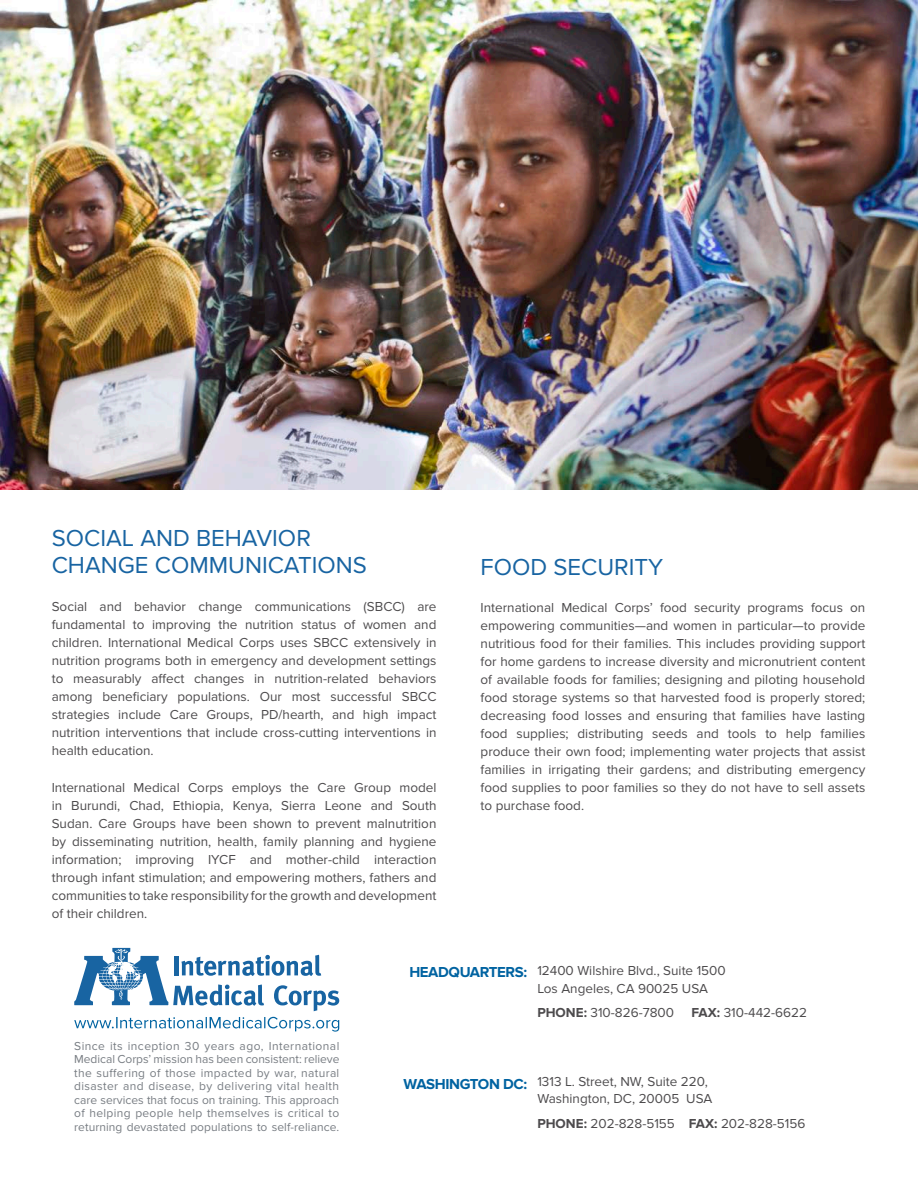
<style>
.page{position:relative;width:918px;height:1188px;background:#fff}
.page>*{position:absolute;margin:0;border:0;box-sizing:border-box;transform-origin:0 0}
.Topic_heading{font:24px/27px "Proxima Nova";color:#1864a2}
.t1{font:700 15px "Proxima Nova";letter-spacing:-.025em;color:#0063a1}
.Topic_heading-2{font:13.5px/18px "Proxima Nova";color:#4d4b4d;text-align:justify}
.t2{font:12px/13.5px "Proxima Nova";letter-spacing:.005em;color:#787d83;text-align:justify}
.s1{font-weight:700}
</style>
<div class="page">
<img style="left:0;top:0;width:918px;height:490px">
<svg style="left:74px;top:1017px;width:265px;height:15px"></svg>
<svg style="left:74px;top:948px;width:265px;height:63px"></svg>
<p class="Topic_heading" style="left:52px;top:525px;width:317px">SOCIAL AND BEHAVIOR<br>CHANGE COMMUNICATIONS</p>
<p class="Topic_heading-2" style="left:52px;top:598px;width:386px">Social and behavior change communications (SBCC) are fundamental to improving the nutrition status of women and children. International Medical Corps uses SBCC extensively in nutrition programs both in emergency and development settings to measurably affect changes in nutrition-related behaviors among beneficiary populations. Our most successful SBCC strategies include Care Groups, PD/hearth, and high impact nutrition interventions that include cross-cutting interventions in health education.</p>
<p class="Topic_heading-2" style="left:52px;top:779px;width:386px">International Medical Corps employs the Care Group model in Burundi, Chad, Ethiopia, Kenya, Sierra Leone and South Sudan. Care Groups have been shown to prevent malnutrition by disseminating nutrition, health, family planning and hygiene information; improving IYCF and mother-child interaction through infant stimulation; and empowering mothers, fathers and communities to take responsibility for the growth and development of their children.</p>
<p class="Topic_heading" style="left:481px;top:554px;width:184px">FOOD SECURITY</p>
<p class="Topic_heading-2" style="left:481px;top:599px;width:386px">International Medical Corps’ food security programs focus on empowering communities—and women in particular—to provide nutritious food for their families. This includes providing support for home gardens to increase diversity and micronutrient content of available foods for families; designing and piloting household food storage systems so that harvested food is properly stored; decreasing food losses and ensuring that families have lasting food supplies; distributing seeds and tools to help families produce their own food; implementing water projects that assist families in irrigating their gardens; and distributing emergency food supplies to poor families so they do not have to sell assets to purchase food.</p>
<p class="t2" style="left:74px;top:1039px;width:267px">Since its inception 30 years ago, International Medical Corps’ mission has been consistent: relieve the suffering of those impacted by war, natural disaster and disease, by delivering vital health care services that focus on training. This approach of helping people help themselves is critical to returning devastated populations to self-reliance.</p>
<p class="t1" style="left:409px;top:963px;width:119px">HEADQUARTERS:</p>
<p class="Topic_heading-2" style="left:537px;top:962px;width:190px">12400 Wilshire Blvd., Suite 1500</p>
<p class="Topic_heading-2" style="left:537px;top:980px;width:172px">Los Angeles, CA 90025 USA</p>
<p class="Topic_heading-2" style="left:537px;top:1004px;width:138px"><span class="s1">PHONE:</span> 310-826-7800</p>
<p class="Topic_heading-2" style="left:691px;top:1004px;width:117px"><span class="s1">FAX:</span> 310-442-6622</p>
<p class="t1" style="left:404px;top:1075px;width:125px">WASHINGTON DC:</p>
<p class="Topic_heading-2" style="left:537px;top:1073px;width:172px">1313 L. Street, NW, Suite 220,</p>
<p class="Topic_heading-2" style="left:537px;top:1090px;width:177px">Washington, DC, 20005 USA</p>
<p class="Topic_heading-2" style="left:537px;top:1115px;width:270px"><span class="s1">PHONE:</span> 202-828-5155 <span class="s1">FAX:</span> 202-828-5156</p>
</div>
